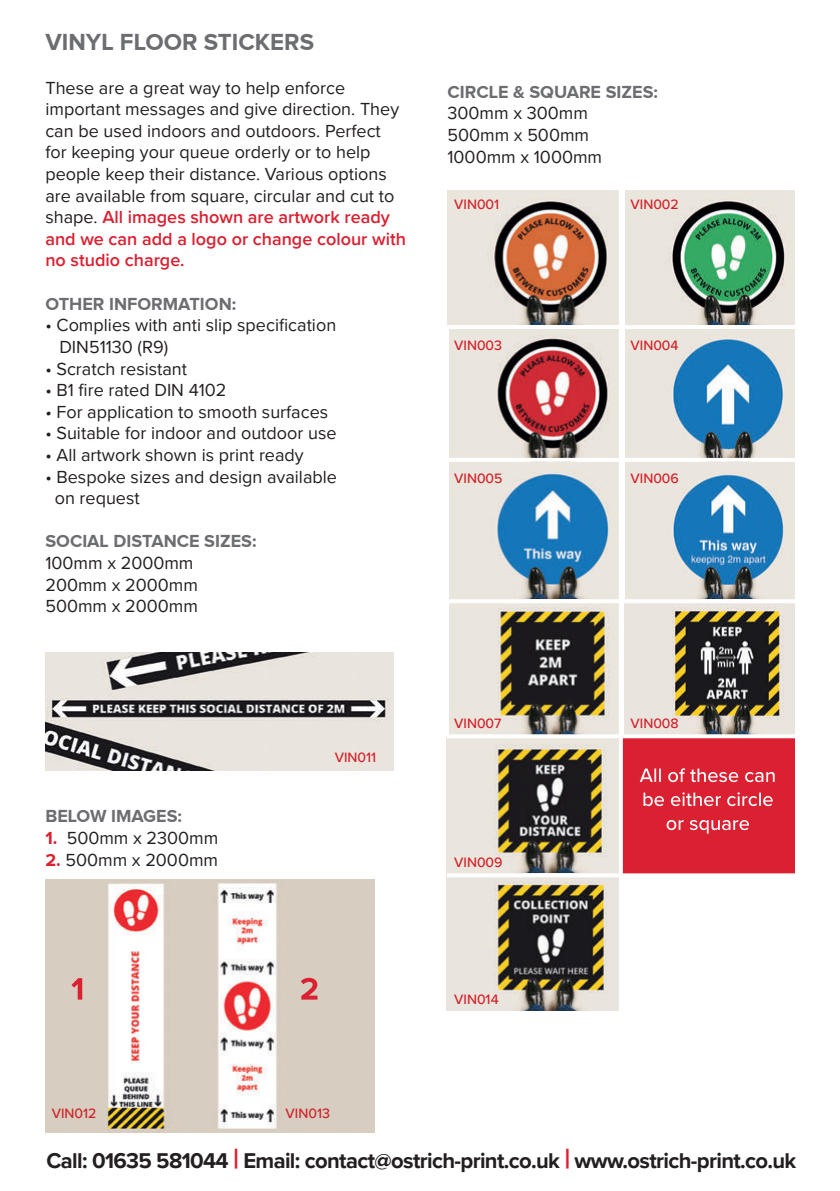
<style>
.page{position:relative;width:840px;height:1191px;background:#fff}
.page>*{position:absolute;margin:0;border:0;box-sizing:border-box;transform-origin:0 0}
.t1{font:700 24px "Proxima Nova";color:#6c6d70}
.t2{font:700 22px "Proxima Nova";letter-spacing:-.03em;color:#231f20}
.t3{font:500 20px/24px "Proxima Nova";color:#fff;text-align:center}
.t4{font:18px/21.6px "Proxima Nova";color:#231f20}
.t5{font:700 18px "Proxima Nova";color:#6c6d70}
.t6{font:500 14px "Proxima Nova";color:#d1232a}
.s1{font-weight:600;color:#da2031}
.s2{font-style:italic}
.s3{font-weight:700;color:#da2031}
.s4{font-size:28px;color:#da2031}
</style>
<div class="page">
<img style="left:447px;top:190px;width:171px;height:135px">
<img style="left:449px;top:329px;width:169px;height:129px">
<img style="left:449px;top:462px;width:169px;height:272px">
<img style="left:446px;top:738px;width:172px;height:272px">
<img style="left:625px;top:190px;width:169px;height:268px">
<img style="left:625px;top:462px;width:169px;height:137px">
<img style="left:624px;top:603px;width:170px;height:131px">
<div style="left:620px;top:736px;width:174px;height:137px;background:#da2031"></div>
<hr style="left:446px;top:325px;width:364px;height:4px;background:#fff">
<hr style="left:446px;top:599px;width:364px;height:4px;background:#fff">
<hr style="left:446px;top:734px;width:364px;height:4px;background:#fff">
<svg style="left:446px;top:873px;width:349px;height:4px"></svg>
<svg style="left:618px;top:190px;width:4px;height:821px"></svg>
<img style="left:45px;top:652px;width:348px;height:118px">
<img style="left:45px;top:879px;width:329px;height:253px">
<svg style="left:71px;top:978px;width:11px;height:21px"></svg>
<svg style="left:301px;top:977px;width:16px;height:22px"></svg>
<h1 class="t1" style="left:45px;top:31px;width:270px">VINYL FLOOR STICKERS</h1>
<p class="t4" style="left:45px;top:76px;width:362px">These are a great way to help enforce important messages and give direction. They can be used indoors and outdoors. Perfect for keeping your queue orderly or to help people keep their distance. Various options are available from square, circular and cut to shape. <span class="s1">All images shown are artwork ready and we can add a logo or change colour with no studio charge.</span></p>
<p class="t5" style="left:45px;top:295px;width:192px">OTHER INFORMATION:</p>
<p class="t4" style="left:59px;top:314px;width:278px;text-indent:-14px">• Complies with anti slip specification<br>DIN51130 (R9)</p>
<p class="t4" style="left:45px;top:357px;width:143px">• Scratch resistant</p>
<p class="t4" style="left:45px;top:378px;width:182px">• B1 fire rated DIN 4102</p>
<p class="t4" style="left:45px;top:400px;width:284px"><span class="s2">•</span> For application to smooth surfaces</p>
<p class="t4" style="left:45px;top:422px;width:292px">• Suitable for indoor and outdoor use</p>
<p class="t4" style="left:45px;top:443px;width:260px">• All artwork shown is print ready</p>
<p class="t4" style="left:55px;top:465px;width:284px;text-indent:-9px">• Bespoke sizes and design available on request</p>
<p class="t5" style="left:45px;top:533px;width:212px">SOCIAL DISTANCE SIZES:</p>
<p class="t4" style="left:45px;top:551px;width:154px">100mm x 2000mm<br>200mm x 2000mm<br>500mm x 2000mm</p>
<p class="t5" style="left:45px;top:808px;width:138px">BELOW IMAGES:</p>
<p class="t4" style="left:45px;top:826px;width:174px"><span class="s3">1.</span> 500mm x 2300mm</p>
<p class="t4" style="left:45px;top:848px;width:174px"><span class="s3">2.</span> 500mm x 2000mm</p>
<p class="t6" style="left:334px;top:747px;width:43px">VIN011</p>
<p class="t5" style="left:447px;top:84px;width:212px">CIRCLE &amp; SQUARE SIZES:</p>
<p class="t4" style="left:447px;top:102px;width:156px">300mm x 300mm<br>500mm x 500mm<br>1000mm x 1000mm</p>
<p class="t6" style="left:454px;top:194px;width:47px">VIN001</p>
<p class="t6" style="left:630px;top:194px;width:50px">VIN002</p>
<p class="t6" style="left:454px;top:335px;width:49px">VIN003</p>
<p class="t6" style="left:630px;top:335px;width:49px">VIN004</p>
<p class="t6" style="left:454px;top:468px;width:50px">VIN005</p>
<p class="t6" style="left:630px;top:468px;width:50px">VIN006</p>
<p class="t6" style="left:454px;top:713px;width:49px">VIN007</p>
<p class="t6" style="left:630px;top:713px;width:50px">VIN008</p>
<p class="t3" style="left:639px;top:762px;width:138px">All of these can be either circle or square</p>
<p class="t6" style="left:454px;top:852px;width:50px">VIN009</p>
<p class="t6" style="left:52px;top:1103px;width:46px">VIN012</p>
<p class="t6" style="left:285px;top:1103px;width:46px">VIN013</p>
<p class="t6" style="left:454px;top:989px;width:46px">VIN014</p>
<p class="t2" style="left:46px;top:1144px;width:751px">Call: 01635 581044 <span class="s4">|</span> Email: contact@ostrich-print.co.uk <span class="s4">|</span> www.ostrich-print.co.uk</p>
</div>
